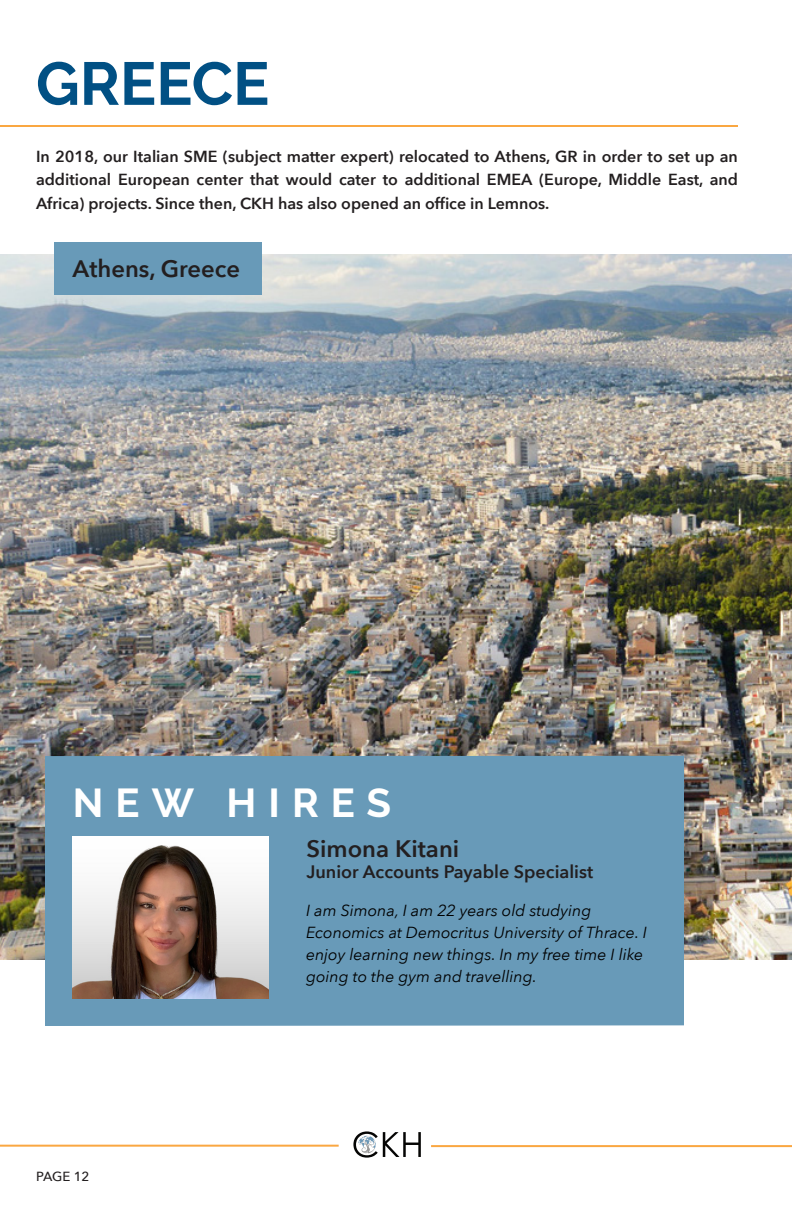
<style>
.page{position:relative;width:792px;height:1224px;background:#fff}
.page>*{position:absolute;margin:0;border:0;box-sizing:border-box;transform-origin:0 0}
.t1{font:700 60.4px "Raleway";color:#015084}
.t2{font:700 40.2px "Raleway";letter-spacing:.3em;color:#fff}
.t3{font:600 23.8px "Avenir Next";color:#231f20}
.t4{font:600 18px "Avenir Next";color:#231f20}
.t5{font:600 16px/23.8px "Avenir Next";color:#231f20;text-align:justify}
.t6{font:italic 16px/22px "Avenir Next";color:#000}
.t7{font:500 13.2px "Avenir Next";letter-spacing:-.01em;color:#231f20}
</style>
<div class="page">
<hr style="left:0;top:1145px;width:339px;height:2px;background:#faa741">
<svg style="left:353px;top:1131px;width:68px;height:27px"></svg>
<hr style="left:431px;top:1145px;width:361px;height:2px;background:#faa741">
<img style="left:0;top:255px;width:792px;height:705px">
<hr style="left:0;top:125px;width:738px;height:2px;background:#faa741">
<div style="left:55px;top:242px;width:207px;height:53px;background:#689ab8"></div>
<div style="left:45px;top:756px;width:639px;height:270px;background:#689ab8"></div>
<img style="left:72px;top:837px;width:196px;height:161px">
<p class="t1" style="left:36px;top:49px;width:235px">GREECE</p>
<p class="t5" style="left:36px;top:144px;width:703px">In 2018, our Italian SME (subject matter expert) relocated to Athens, GR in order to set up an additional European center that would cater to additional EMEA (Europe, Middle East, and Africa) projects. Since then, CKH has also opened an office in Lemnos.</p>
<p class="t3" style="left:73px;top:248px;width:169px">Athens, Greece</p>
<p class="t2" style="left:73px;top:780px;width:320px">NEW HIRES</p>
<p class="t3" style="left:306px;top:828px;width:154px">Simona Kitani</p>
<p class="t4" style="left:306px;top:857px;width:288px">Junior Accounts Payable Specialist</p>
<p class="t7" style="left:36px;top:1165px;width:55px">PAGE 12</p>
<p class="t6" style="left:306px;top:899px;width:342px">I am Simona, I am 22 years old studying Economics at Democritus University of Thrace. I enjoy learning new things. In my free time I like going to the gym and travelling.</p>
</div>
